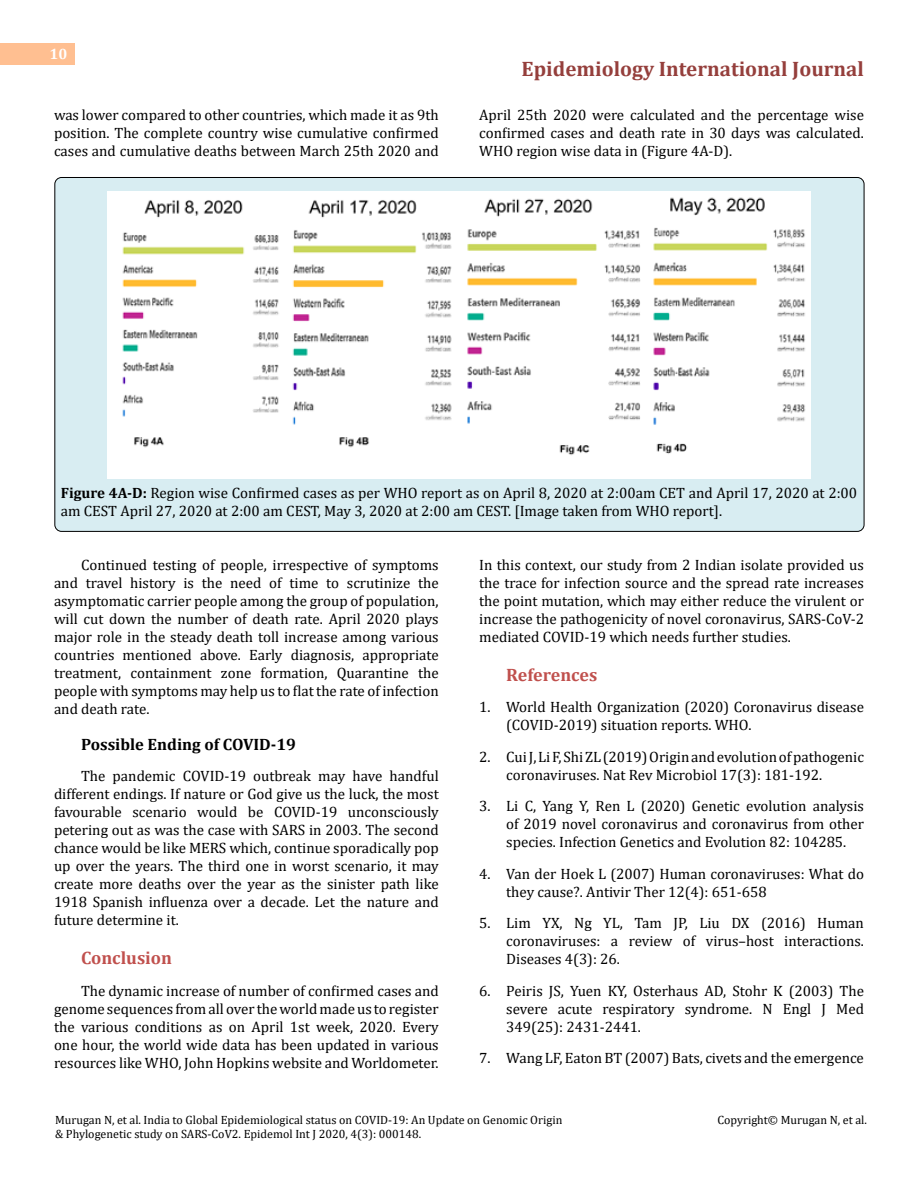
<style>
.page{position:relative;width:918px;height:1188px;background:#fff}
.page>*{position:absolute;margin:0;border:0;box-sizing:border-box;transform-origin:0 0}
.t1{font:700 21px "Cambria";color:#953f3c}
.t2{font:700 18px "Cambria";color:#c0504d}
.t3{font:700 16.5px "Cambria";color:#000}
.t4{font:15px/18px "Cambria";color:#000;text-align:justify}
.t5{font:700 15px "Cambria";color:#fff}
.t6{font:12px/14.4px "Cambria";color:#000}
.s1{font-weight:700}
</style>
<div class="page">
<div style="left:0;top:43px;width:75px;height:21px;background:#ffbf91"></div>
<div style="left:55px;top:177px;width:809px;height:354px;background:#d8edf2;border-radius:7px"></div>
<img style="left:107px;top:192px;width:704px;height:287px">
<p class="t5" style="left:50px;top:44px;width:19px">10</p>
<h1 class="t1" style="left:522px;top:54px;width:344px">Epidemiology International Journal</h1>
<p class="t4" style="left:54px;top:105px;width:386px">was lower compared to other countries, which made it as 9th position. The complete country wise cumulative confirmed cases and cumulative deaths between March 25th 2020 and</p>
<p class="t4" style="left:479px;top:105px;width:386px">April 25th 2020 were calculated and the percentage wise confirmed cases and death rate in 30 days was calculated.<br>WHO region wise data in (Figure 4A-D).</p>
<p class="t4" style="left:61px;top:483px;width:798px"><span class="s1">Figure 4A-D:</span> Region wise Confirmed cases as per WHO report as on April 8, 2020 at 2:00am CET and April 17, 2020 at 2:00 am CEST April 27, 2020 at 2:00 am CEST, May 3, 2020 at 2:00 am CEST. [Image taken from WHO report].</p>
<p class="t4" style="left:54px;top:555px;width:386px;text-indent:27px">Continued testing of people, irrespective of symptoms and travel history is the need of time to scrutinize the asymptomatic carrier people among the group of population, will cut down the number of death rate. April 2020 plays major role in the steady death toll increase among various countries mentioned above. Early diagnosis, appropriate treatment, containment zone formation, Quarantine the people with symptoms may help us to flat the rate of infection and death rate.</p>
<p class="t3" style="left:81px;top:732px;width:217px">Possible Ending of COVID-19</p>
<p class="t4" style="left:54px;top:767px;width:386px;text-indent:27px">The pandemic COVID-19 outbreak may have handful different endings. If nature or God give us the luck, the most favourable scenario would be COVID-19 unconsciously petering out as was the case with SARS in 2003. The second chance would be like MERS which, continue sporadically pop up over the years. The third one in worst scenario, it may create more deaths over the year as the sinister path like 1918 Spanish influenza over a decade. Let the nature and future determine it.</p>
<p class="t2" style="left:81px;top:945px;width:93px">Conclusion</p>
<p class="t4" style="left:54px;top:981px;width:386px;text-indent:27px">The dynamic increase of number of confirmed cases and genome sequences from all over the world made us to register the various conditions as on April 1st week, 2020. Every one hour, the world wide data has been updated in various resources like WHO, John Hopkins website and Worldometer.</p>
<p class="t4" style="left:479px;top:555px;width:386px">In this context, our study from 2 Indian isolate provided us the trace for infection source and the spread rate increases the point mutation, which may either reduce the virulent or increase the pathogenicity of novel coronavirus, SARS-CoV-2 mediated COVID-19 which needs further studies.</p>
<p class="t2" style="left:506px;top:662px;width:93px">References</p>
<p class="t4" style="left:506px;top:698px;width:359px;text-indent:-27px">1. World Health Organization (2020) Coronavirus disease (COVID-2019) situation reports. WHO.</p>
<p class="t4" style="left:506px;top:747px;width:359px;text-indent:-27px">2. Cui J, Li F, Shi ZL (2019) Origin and evolution of pathogenic coronaviruses. Nat Rev Microbiol 17(3): 181-192.</p>
<p class="t4" style="left:506px;top:797px;width:359px;text-indent:-27px">3. Li C, Yang Y, Ren L (2020) Genetic evolution analysis of 2019 novel coronavirus and coronavirus from other species. Infection Genetics and Evolution 82: 104285.</p>
<p class="t4" style="left:506px;top:864px;width:359px;text-indent:-27px">4. Van der Hoek L (2007) Human coronaviruses: What do they cause?. Antivir Ther 12(4): 651-658</p>
<p class="t4" style="left:506px;top:914px;width:359px;text-indent:-27px">5. Lim YX, Ng YL, Tam JP, Liu DX (2016) Human coronaviruses: a review of virus–host interactions.<br>Diseases 4(3): 26.</p>
<p class="t4" style="left:506px;top:981px;width:359px;text-indent:-27px">6. Peiris JS, Yuen KY, Osterhaus AD, Stohr K (2003) The severe acute respiratory syndrome. N Engl J Med 349(25): 2431-2441.</p>
<p class="t4" style="left:479px;top:1049px;width:386px">7. Wang LF, Eaton BT (2007) Bats, civets and the emergence</p>
<p class="t6" style="left:55px;top:1112px;width:509px">Murugan N, et al. India to Global Epidemiological status on COVID-19: An Update on Genomic Origin &amp; Phylogenetic study on SARS-CoV2. Epidemol Int J 2020, 4(3): 000148.</p>
<p class="t6" style="left:717px;top:1112px;width:151px">Copyright© Murugan N, et al.</p>
</div>
